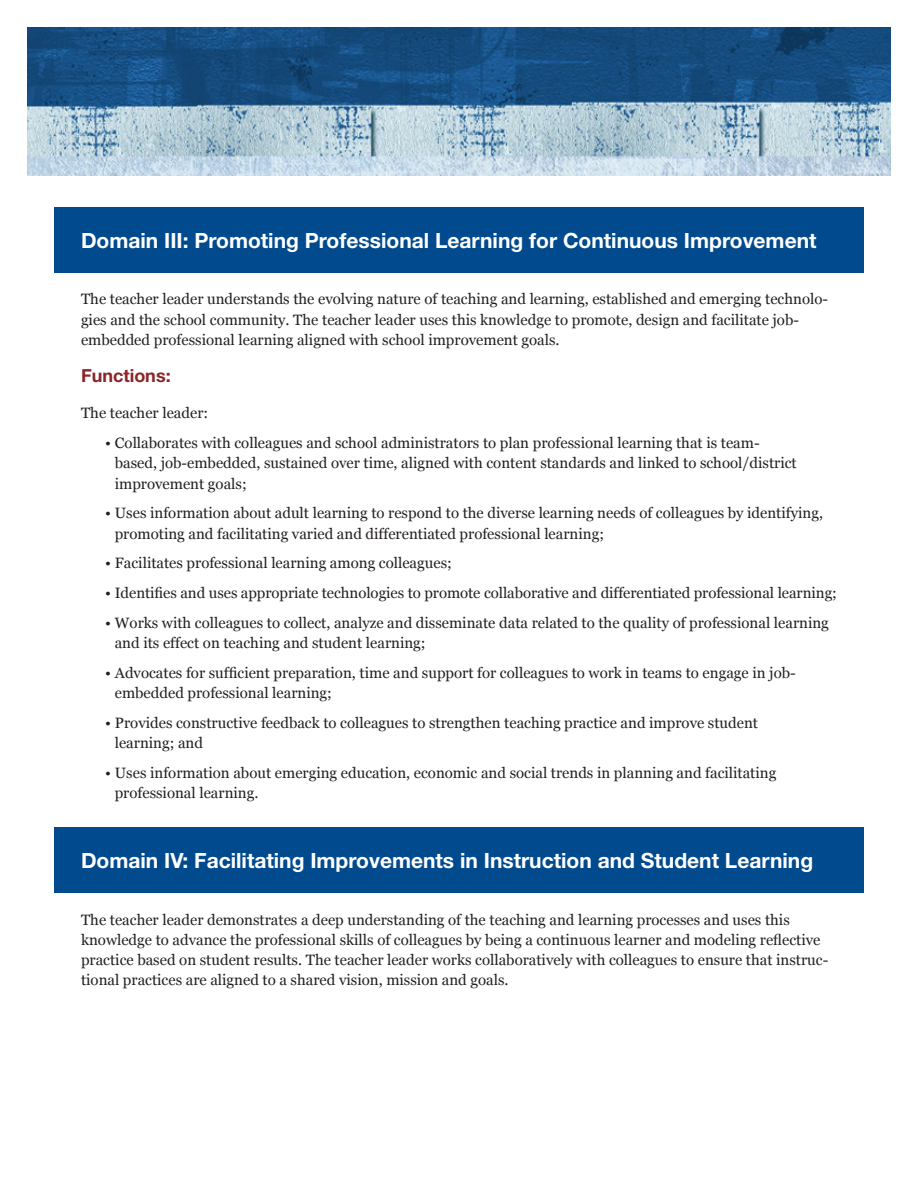
<style>
.page{position:relative;width:918px;height:1188px;background:#fff}
.page>*{position:absolute;margin:0;border:0;box-sizing:border-box;transform-origin:0 0}
.t1{font:700 21px "Helvetica Neue LT Std";color:#fff}
.t2{font:700 18px "Helvetica Neue LT Std";color:#8a2528}
.t3{font:15px/20.2px "Georgia";color:#231f20}
</style>
<div class="page">
<img style="left:27px;top:27px;width:864px;height:149px">
<div style="left:54px;top:207px;width:810px;height:66px;background:#004a8d"></div>
<div style="left:54px;top:827px;width:810px;height:66px;background:#004a8d"></div>
<h1 class="t1" style="left:81px;top:227px;width:737px">Domain III: Promoting Professional Learning for Continuous Improvement</h1>
<p class="t3" style="left:81px;top:289px;width:749px">The teacher leader understands the evolving nature of teaching and learning, established and emerging technolo&shy;gies and the school community. The teacher leader uses this knowledge to promote, design and facilitate job&shy;embedded professional learning aligned with school improvement goals.</p>
<p class="t2" style="left:81px;top:364px;width:91px">Functions:</p>
<p class="t3" style="left:81px;top:403px;width:129px">The teacher leader:</p>
<p class="t3" style="left:115px;top:433px;width:683px;text-indent:-10px">• Collaborates with colleagues and school administrators to plan professional learning that is team&shy;based, job-embedded, sustained over time, aligned with content standards and linked to school/district improvement goals;</p>
<p class="t3" style="left:115px;top:503px;width:710px;text-indent:-10px">• Uses information about adult learning to respond to the diverse learning needs of colleagues by identifying, promoting and facilitating varied and differentiated professional learning;</p>
<p class="t3" style="left:105px;top:553px;width:348px">• Facilitates professional learning among colleagues;</p>
<p class="t3" style="left:105px;top:583px;width:733px">• Identifies and uses appropriate technologies to promote collaborative and differentiated professional learning;</p>
<p class="t3" style="left:115px;top:613px;width:716px;text-indent:-10px">• Works with colleagues to collect, analyze and disseminate data related to the quality of professional learning and its effect on teaching and student learning;</p>
<p class="t3" style="left:115px;top:663px;width:683px;text-indent:-10px">• Advocates for sufficient preparation, time and support for colleagues to work in teams to engage in job&shy;embedded professional learning;</p>
<p class="t3" style="left:115px;top:713px;width:645px;text-indent:-10px">• Provides constructive feedback to colleagues to strengthen teaching practice and improve student learning; and</p>
<p class="t3" style="left:115px;top:763px;width:663px;text-indent:-10px">• Uses information about emerging education, economic and social trends in planning and facilitating professional learning.</p>
<h1 class="t1" style="left:81px;top:848px;width:734px">Domain IV: Facilitating Improvements in Instruction and Student Learning</h1>
<p class="t3" style="left:81px;top:910px;width:749px">The teacher leader demonstrates a deep understanding of the teaching and learning processes and uses this knowledge to advance the professional skills of colleagues by being a continuous learner and modeling reflective practice based on student results. The teacher leader works collaboratively with colleagues to ensure that instruc&shy;tional practices are aligned to a shared vision, mission and goals.</p>
</div>
